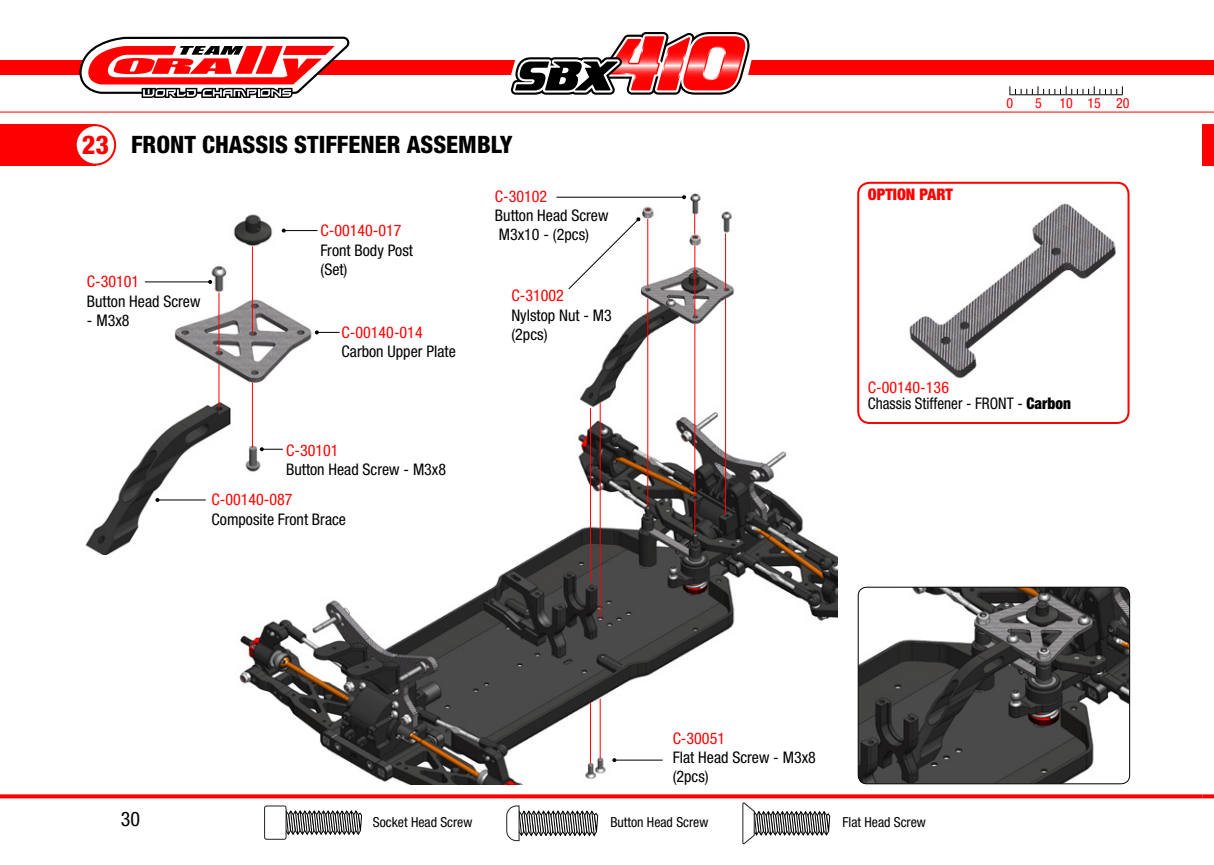
<style>
.page{position:relative;width:1214px;height:865px;background:#fff}
.page>*{position:absolute;margin:0;border:0;box-sizing:border-box;transform-origin:0 0}
.t1{font:800 condensed 24px "Helvetica Neue LT Std";color:#000}
.t2{font:condensed 20px "Helvetica Neue LT Std";color:#000}
.t3{font:condensed 16px/19.2px "Helvetica Neue LT Std";color:#000}
.t4{font:condensed 16px "Helvetica Neue LT Std";color:#f00}
.t5{font:condensed 16px/16px "Helvetica Neue LT Std";color:#000;scale:.95 1}
.t6{font:900 condensed 16px "Helvetica Neue LT Std";color:#f00}
.t7{font:condensed 14px "Helvetica Neue LT Std";color:#f00}
.t8{font:condensed 13.8px "Helvetica Neue LT Std";color:#000}
.s1{font-size:26px;color:#f00}
.s2{color:#f00}
.s3{font-weight:900}
</style>
<div class="page">
<div style="left:0;top:60px;width:1202px;height:14px;background:#f00"></div>
<div style="left:1202px;top:60px;width:11px;height:14px;background:#f00"></div>
<svg style="left:78px;top:36px;width:273px;height:62px"></svg>
<hr style="left:1009px;top:94px;width:113px;height:1px;background:#000">
<svg style="left:1009px;top:86px;width:113px;height:8px"></svg>
<hr style="left:0;top:112px;width:1213px;height:1px;background:#f00">
<svg style="left:286px;top:810px;width:76px;height:25px"></svg>
<div style="left:264px;top:805px;width:22px;height:34px;border:1px solid #212121;border-radius:2px"></div>
<svg style="left:742px;top:802px;width:88px;height:42px"></svg>
<svg style="left:506px;top:805px;width:92px;height:36px"></svg>
<svg style="left:0;top:794px;width:1202px;height:4px;background:#ff1818"></svg>
<svg style="left:1202px;top:794px;width:11px;height:4px"></svg>
<svg style="left:510px;top:32px;width:242px;height:63px"></svg>
<div style="left:857px;top:182px;width:272px;height:242px;border:2px solid #f00;border-radius:11px"></div>
<img style="left:239px;top:193px;width:598px;height:591px">
<img style="left:85px;top:193px;width:361px;height:361px">
<img style="left:859px;top:587px;width:270px;height:196px">
<div style="left:857px;top:586px;width:272px;height:198px;border:1px solid #000;border-radius:9px"></div>
<img style="left:909px;top:203px;width:208px;height:176px">
<hr style="left:599px;top:699px;width:1px;height:58px;background:#f00">
<hr style="left:590px;top:703px;width:1px;height:60px;background:#f00">
<hr style="left:725px;top:299px;width:1px;height:216px;background:#f00">
<hr style="left:694px;top:500px;width:1px;height:32px;background:#f00">
<hr style="left:647px;top:299px;width:1px;height:206px;background:#f00">
<hr style="left:694px;top:324px;width:1px;height:172px;background:#f00">
<hr style="left:218px;top:365px;width:1px;height:42px;background:#f00">
<hr style="left:252px;top:383px;width:1px;height:64px;background:#f00">
<hr style="left:252px;top:247px;width:1px;height:86px;background:#f00">
<hr style="left:218px;top:293px;width:1px;height:60px;background:#f00">
<hr style="left:647px;top:219px;width:1px;height:67px;background:#f00">
<hr style="left:694px;top:246px;width:1px;height:71px;background:#f00">
<hr style="left:725px;top:234px;width:1px;height:55px;background:#f00">
<svg style="left:694px;top:214px;width:1px;height:20px"></svg>
<hr style="left:599px;top:403px;width:1px;height:214px;background:#f00">
<hr style="left:590px;top:408px;width:1px;height:174px;background:#f00">
<div style="left:1202px;top:124px;width:11px;height:41px;background:#f00"></div>
<div style="left:0;top:124px;width:95px;height:41px;background:#f00"></div>
<div style="left:76px;top:125px;width:39px;height:40px;background:#fff;border-radius:50%"></div>
<div style="left:75px;top:124px;width:41px;height:42px;border:2px solid #f00;border-radius:50%"></div>
<hr style="left:284px;top:230px;width:33px;height:1px;background:#000">
<svg style="left:282px;top:228px;width:4px;height:4px"></svg>
<svg style="left:567px;top:217px;width:73px;height:73px"></svg>
<hr style="left:556px;top:197px;width:128px;height:1px;background:#000">
<svg style="left:682px;top:195px;width:4px;height:4px"></svg>
<svg style="left:315px;top:330px;width:24px;height:4px"></svg>
<svg style="left:260px;top:447px;width:22px;height:4px"></svg>
<hr style="left:145px;top:281px;width:65px;height:1px;background:#000">
<svg style="left:208px;top:280px;width:4px;height:4px"></svg>
<hr style="left:614px;top:759px;width:48px;height:1px;background:#000">
<svg style="left:612px;top:758px;width:4px;height:4px"></svg>
<hr style="left:157px;top:499px;width:48px;height:1px;background:#000">
<svg style="left:155px;top:498px;width:4px;height:4px"></svg>
<h1 class="t1" style="left:82px;top:130px;width:432px"><span class="s1">23</span> FRONT CHASSIS STIFFENER ASSEMBLY</h1>
<p class="t4" style="left:87px;top:272px;width:54px">C-30101</p>
<p class="t3" style="left:87px;top:291px;width:115px">Button Head Screw</p>
<p class="t3" style="left:87px;top:310px;width:44px">- M3x8</p>
<p class="t4" style="left:320px;top:221px;width:83px">C-00140-017</p>
<p class="t3" style="left:320px;top:240px;width:94px">Front Body Post (Set)</p>
<p class="t4" style="left:341px;top:323px;width:83px">C-00140-014</p>
<p class="t3" style="left:341px;top:342px;width:116px">Carbon Upper Plate</p>
<p class="t4" style="left:286px;top:441px;width:54px">C-30101</p>
<p class="t3" style="left:286px;top:459px;width:161px">Button Head Screw - M3x8</p>
<p class="t4" style="left:211px;top:490px;width:83px">C-00140-087</p>
<p class="t3" style="left:211px;top:509px;width:136px">Composite Front Brace</p>
<p class="t4" style="left:495px;top:187px;width:54px">C-30102</p>
<p class="t3" style="left:495px;top:205px;width:115px">Button Head Screw<br>M3x10 - (2pcs)</p>
<p class="t4" style="left:511px;top:286px;width:54px">C-31002</p>
<p class="t3" style="left:511px;top:305px;width:102px">Nylstop Nut - M3 (2pcs)</p>
<p class="t6" style="left:867px;top:185px;width:86px">OPTION PART</p>
<p class="t7" style="left:1006px;top:95px;width:8px">0</p>
<p class="t7" style="left:1034px;top:95px;width:8px">5</p>
<p class="t7" style="left:1059px;top:95px;width:72px">10 15 20</p>
<p class="t5" style="left:867px;top:379px;width:215px"><span class="s2">C-00140-136<br></span>Chassis Stiffener - FRONT - <span class="s3">Carbon</span></p>
<p class="t4" style="left:672px;top:728px;width:54px">C-30051</p>
<p class="t3" style="left:672px;top:747px;width:145px">Flat Head Screw - M3x8 (2pcs)</p>
<p class="t2" style="left:121px;top:807px;width:21px">30</p>
<p class="t8" style="left:373px;top:814px;width:101px">Socket Head Screw</p>
<p class="t8" style="left:610px;top:814px;width:99px">Button Head Screw</p>
<p class="t8" style="left:842px;top:814px;width:85px">Flat Head Screw</p>
</div>
